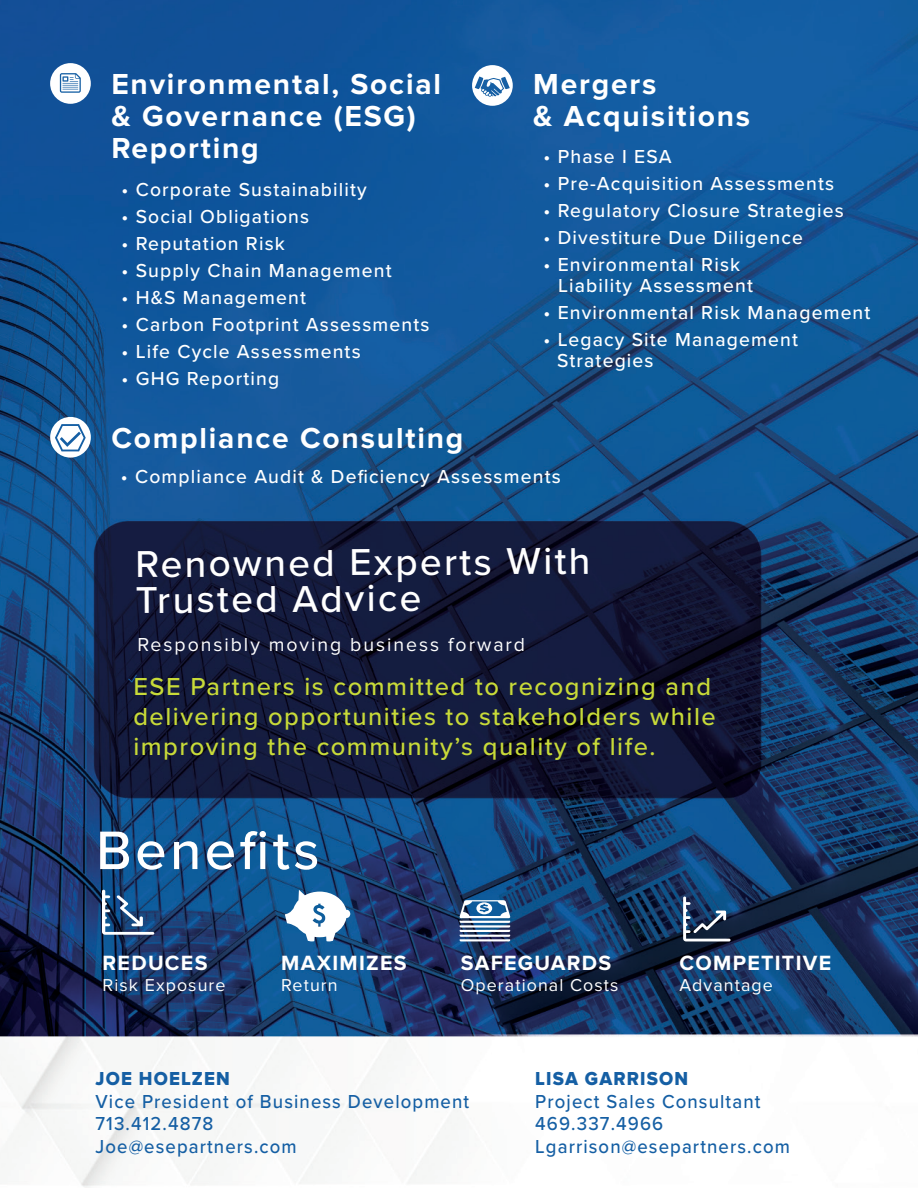
<style>
.page{position:relative;width:918px;height:1188px;background:#fff}
.page>*{position:absolute;margin:0;border:0;box-sizing:border-box;transform-origin:0 0}
.t1{font:500 56.1px "Proxima Nova";letter-spacing:.06em;color:#fff}
.t2{font:500 38.7px/36.8px "Proxima Nova";letter-spacing:.05em;color:#fff}
.t3{font:700 30px/32.1px "Proxima Nova";letter-spacing:.06em;color:#fff}
.t4{font:500 25.5px/30px "Proxima Nova";letter-spacing:.06em;color:#c8da38}
.t5{font:700 21.45px "Proxima Nova";letter-spacing:.06em;color:#fff}
.t6{font:500 19.5px/21px "Proxima Nova";letter-spacing:.06em;color:#fff}
.t7{font:500 19.5px/22.5px "Proxima Nova";letter-spacing:.06em;color:#155fa4;scale:.95 1}
.t8{font:19.5px "Proxima Nova";letter-spacing:.1em;color:#fff}
.t9{font:19.5px "Proxima Nova Extrabld";letter-spacing:.06em;color:#155fa4;scale:.95 1}
.t10{font:17.85px "Proxima Nova";letter-spacing:.06em;color:#fff}
</style>
<div class="page">
<img style="left:0;top:0;width:918px;height:1188px">
<svg style="left:128px;top:675px;width:9px;height:8px"></svg>
<div style="left:50px;top:63px;width:41px;height:41px;background:#fff;border-radius:50%"></div>
<svg style="left:60px;top:73px;width:21px;height:20px"></svg>
<div style="left:472px;top:65px;width:41px;height:41px;background:#fff;border-radius:50%"></div>
<svg style="left:475px;top:77px;width:35px;height:20px"></svg>
<div style="left:50px;top:417px;width:41px;height:41px;background:#fff;border-radius:50%"></div>
<svg style="left:55px;top:424px;width:31px;height:27px"></svg>
<svg style="left:102px;top:890px;width:52px;height:45px"></svg>
<svg style="left:285px;top:890px;width:65px;height:52px"></svg>
<svg style="left:459px;top:900px;width:51px;height:41px"></svg>
<svg style="left:683px;top:897px;width:48px;height:44px;background:#425b79"></svg>
<h3 class="t3" style="left:111px;top:69px;width:331px">Environmental, Social &amp; Governance (ESG)<br>Reporting</h3>
<p class="t6" style="left:122px;top:178px;width:247px">• Corporate Sustainability</p>
<p class="t6" style="left:122px;top:205px;width:189px">• Social Obligations</p>
<p class="t6" style="left:122px;top:232px;width:165px">• Reputation Risk</p>
<p class="t6" style="left:122px;top:259px;width:272px">• Supply Chain Management</p>
<p class="t6" style="left:122px;top:286px;width:186px">• H&amp;S Management</p>
<p class="t6" style="left:122px;top:313px;width:310px">• Carbon Footprint Assessments</p>
<p class="t6" style="left:122px;top:340px;width:241px">• Life Cycle Assessments</p>
<p class="t6" style="left:122px;top:367px;width:159px">• GHG Reporting</p>
<h3 class="t3" style="left:533px;top:69px;width:218px">Mergers<br>&amp; Acquisitions</h3>
<p class="t6" style="left:543px;top:145px;width:130px">• Phase I ESA</p>
<p class="t6" style="left:543px;top:172px;width:292px">• Pre-Acquisition Assessments</p>
<p class="t6" style="left:543px;top:199px;width:302px">• Regulatory Closure Strategies</p>
<p class="t6" style="left:543px;top:226px;width:261px">• Divestiture Due Diligence</p>
<p class="t6" style="left:558px;top:253px;width:196px;text-indent:-15px">• Environmental Risk<br>Liability Assessment</p>
<p class="t6" style="left:543px;top:301px;width:329px">• Environmental Risk Management</p>
<p class="t6" style="left:557px;top:328px;width:242px;text-indent:-14px">• Legacy Site Management<br>Strategies</p>
<h3 class="t3" style="left:111px;top:422px;width:354px">Compliance Consulting</h3>
<p class="t6" style="left:121px;top:465px;width:441px">• Compliance Audit &amp; Deficiency Assessments</p>
<h2 class="t2" style="left:136px;top:543px;width:457px">Renowned Experts With<br>Trusted Advice</h2>
<p class="t8" style="left:137px;top:634px;width:389px">Responsibly moving business forward</p>
<h3 class="t4" style="left:133px;top:671px;width:584px">ESE Partners is committed to recognizing and delivering opportunities to stakeholders while improving the community’s quality of life.</h3>
<h1 class="t1" style="left:96px;top:809px;width:225px">Benefits</h1>
<p class="t5" style="left:103px;top:951px;width:106px">REDUCES</p>
<p class="t10" style="left:103px;top:974px;width:124px">Risk Exposure</p>
<p class="t5" style="left:281px;top:951px;width:127px">MAXIMIZES</p>
<p class="t10" style="left:281px;top:974px;width:58px">Return</p>
<p class="t5" style="left:461px;top:951px;width:152px">SAFEGUARDS</p>
<p class="t10" style="left:461px;top:974px;width:159px">Operational Costs</p>
<p class="t5" style="left:680px;top:951px;width:153px">COMPETITIVE</p>
<p class="t10" style="left:680px;top:974px;width:95px">Advantage</p>
<p class="t9" style="left:96px;top:1068px;width:143px">JOE HOELZEN</p>
<p class="t7" style="left:96px;top:1089px;width:395px">Vice President of Business Development<br>713.412.4878<br>Joe@esepartners.com</p>
<p class="t9" style="left:535px;top:1068px;width:162px">LISA GARRISON</p>
<p class="t7" style="left:535px;top:1089px;width:270px">Project Sales Consultant<br>469.337.4966<br>Lgarrison@esepartners.com</p>
</div>
